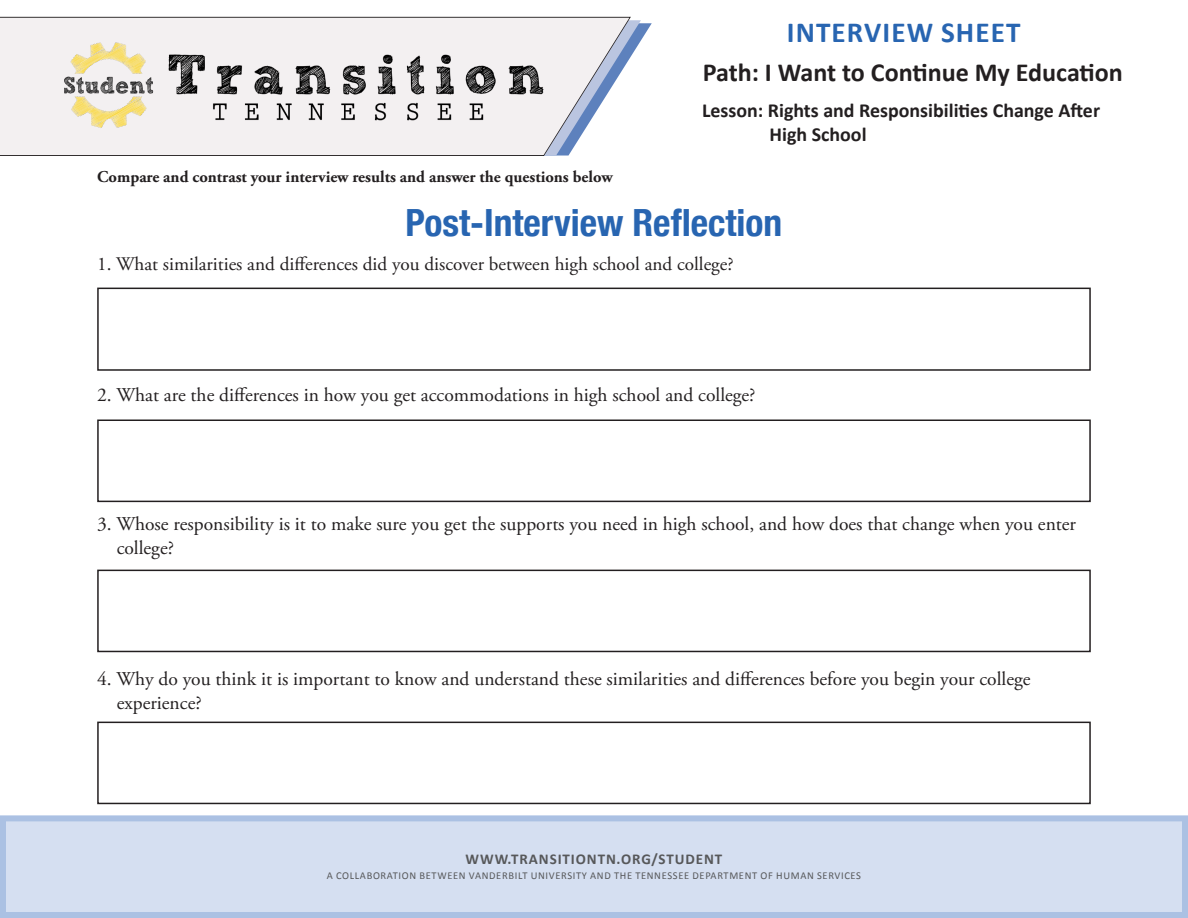
<style>
.page{position:relative;width:1188px;height:918px;background:#fff}
.page>*{position:absolute;margin:0;border:0;box-sizing:border-box;transform-origin:0 0}
.t1{font:700 condensed 37.5px "Helvetica Neue";color:#2865b1}
.t2{font:700 29.1px "Calibri";letter-spacing:.04em;color:#2865b1}
.t3{font:700 26.1px "Calibri";color:#231f20}
.t4{font:700 19.95px/24px "Calibri";color:#231f20}
.t5{font:19.5px/23.4px "Adobe Garamond Pro";color:#231f20}
.t6{font:19.2px "Adobe Garamond Pro";color:#231f20}
.t7{font:700 16.5px "Adobe Garamond Pro";color:#231f20}
.t8{font:700 15px "Calibri";letter-spacing:.06em;color:#57585a}
.t9{font:10.5px "Calibri";letter-spacing:.06em;color:#57585a}
</style>
<div class="page">
<svg style="left:631px;top:20px;width:21px;height:36px"></svg>
<svg style="left:0;top:17px;width:631px;height:139px"></svg>
<img style="left:162px;top:30px;width:402px;height:110px">
<img style="left:55px;top:32px;width:107px;height:106px">
<div style="left:0;top:815px;width:1188px;height:103px;background:#d5dff1;border:6px solid #abc1e3"></div>
<div style="left:97px;top:288px;width:994px;height:83px;border:2px solid #231f20"></div>
<div style="left:97px;top:420px;width:994px;height:82px;border:2px solid #231f20"></div>
<div style="left:97px;top:570px;width:994px;height:82px;border:2px solid #231f20"></div>
<div style="left:97px;top:722px;width:994px;height:82px;border:2px solid #231f20"></div>
<p class="t7" style="left:97px;top:167px;width:517px">Compare and contrast your interview results and answer the questions below</p>
<p class="t2" style="left:787px;top:12px;width:235px">INTERVIEW SHEET</p>
<p class="t3" style="left:703px;top:54px;width:422px">Path: I Want to Continue My Education</p>
<p class="t4" style="left:770px;top:98px;width:332px;text-indent:-68px">Lesson: Rights and Responsibilities Change After<br>High School</p>
<p class="t1" style="left:406px;top:191px;width:378px">Post-Interview Reflection</p>
<p class="t6" style="left:97px;top:252px;width:638px">1. What similarities and differences did you discover between high school and college?</p>
<p class="t5" style="left:97px;top:384px;width:660px">2. What are the differences in how you get accommodations in high school and college?</p>
<p class="t5" style="left:117px;top:513px;width:961px;text-indent:-20px">3. Whose responsibility is it to make sure you get the supports you need in high school, and how does that change when you enter college?</p>
<p class="t5" style="left:117px;top:668px;width:915px;text-indent:-20px">4. Why do you think it is important to know and understand these similarities and differences before you begin your college experience?</p>
<p class="t8" style="left:466px;top:849px;width:258px">WWW.TRANSITIONTN.ORG/STUDENT</p>
<p class="t9" style="left:327px;top:869px;width:536px">A COLLABORATION BETWEEN VANDERBILT UNIVERSITY AND THE TENNESSEE DEPARTMENT OF HUMAN SERVICES</p>
</div>
